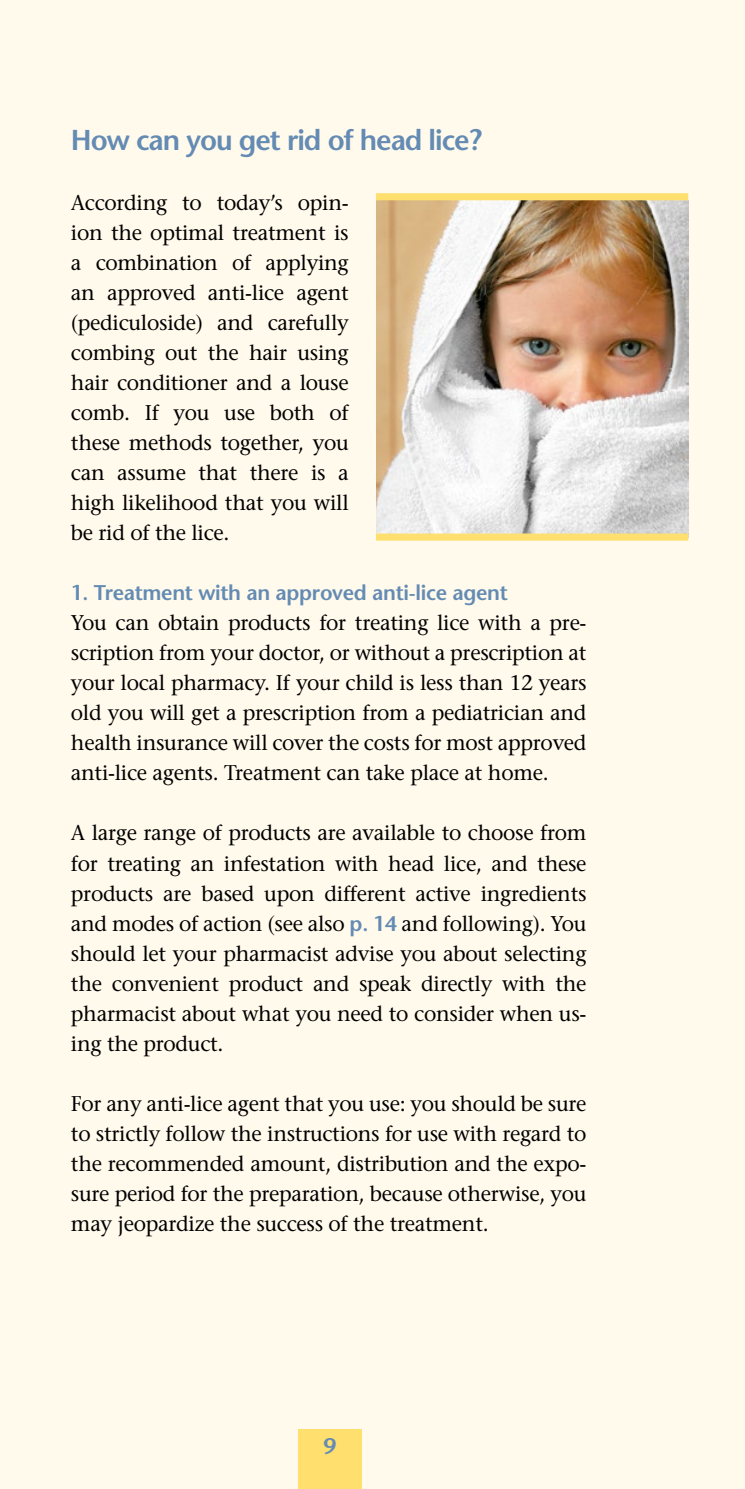
<style>
.page{position:relative;width:745px;height:1489px;background:#fff}
.page>*{position:absolute;margin:0;border:0;box-sizing:border-box;transform-origin:0 0}
.t1{font:600 28.75px "Stone Sans";letter-spacing:-.035em;color:#648bb3}
.t2{font:600 22.5px "Stone Sans";color:#648bb3}
.t3{font:21.25px/30px "Stone Serif";letter-spacing:-.015em;color:#000;text-align:justify}
.t4{font:600 21.25px "Stone Sans";letter-spacing:-.015em;color:#648bb3}
.s1{font-family:"Stone Sans";font-weight:600;color:#648bb3}
</style>
<div class="page">
<div style="left:0;top:0;width:744px;height:1488px;background:#fffaec"></div>
<div style="left:298px;top:1428px;width:63px;height:60px;background:#ffdf6d"></div>
<img style="left:376px;top:200px;width:311px;height:333px">
<div style="left:376px;top:193px;width:311px;height:7px;background:#ffdf6d"></div>
<div style="left:376px;top:533px;width:311px;height:7px;background:#ffdf6d"></div>
<h1 class="t1" style="left:71px;top:122px;width:412px">How can you get rid of head lice?</h1>
<p class="t3" style="left:71px;top:187px;width:279px">According to today’s opin&shy;ion the optimal treatment is a combination of applying an approved anti-lice agent (pediculoside) and carefully combing out the hair using hair conditioner and a louse comb. If you use both of these methods together, you can assume that there is a high likelihood that you will be rid of the lice.</p>
<p class="t4" style="left:71px;top:579px;width:438px">1. Treatment with an approved anti-lice agent</p>
<p class="t3" style="left:71px;top:608px;width:517px">You can obtain products for treating lice with a pre&shy;scription from your doctor, or without a prescription at your local pharmacy. If your child is less than 12 years old you will get a prescription from a pediatrician and health insurance will cover the costs for most approved anti-lice agents. Treatment can take place at home.</p>
<p class="t3" style="left:71px;top:817px;width:517px">A large range of products are available to choose from for treating an infestation with head lice, and these products are based upon different active ingredients and modes of action (see also <span class="s1">p. 14</span> and following). You should let your pharmacist advise you about selecting the convenient product and speak directly with the pharmacist about what you need to consider when us&shy;ing the product.</p>
<p class="t3" style="left:71px;top:1087px;width:517px">For any anti-lice agent that you use: you should be sure to strictly follow the instructions for use with regard to the recommended amount, distribution and the expo&shy;sure period for the preparation, because otherwise, you may jeopardize the success of the treatment.</p>
<p class="t2" style="left:323px;top:1431px;width:14px">9</p>
</div>
